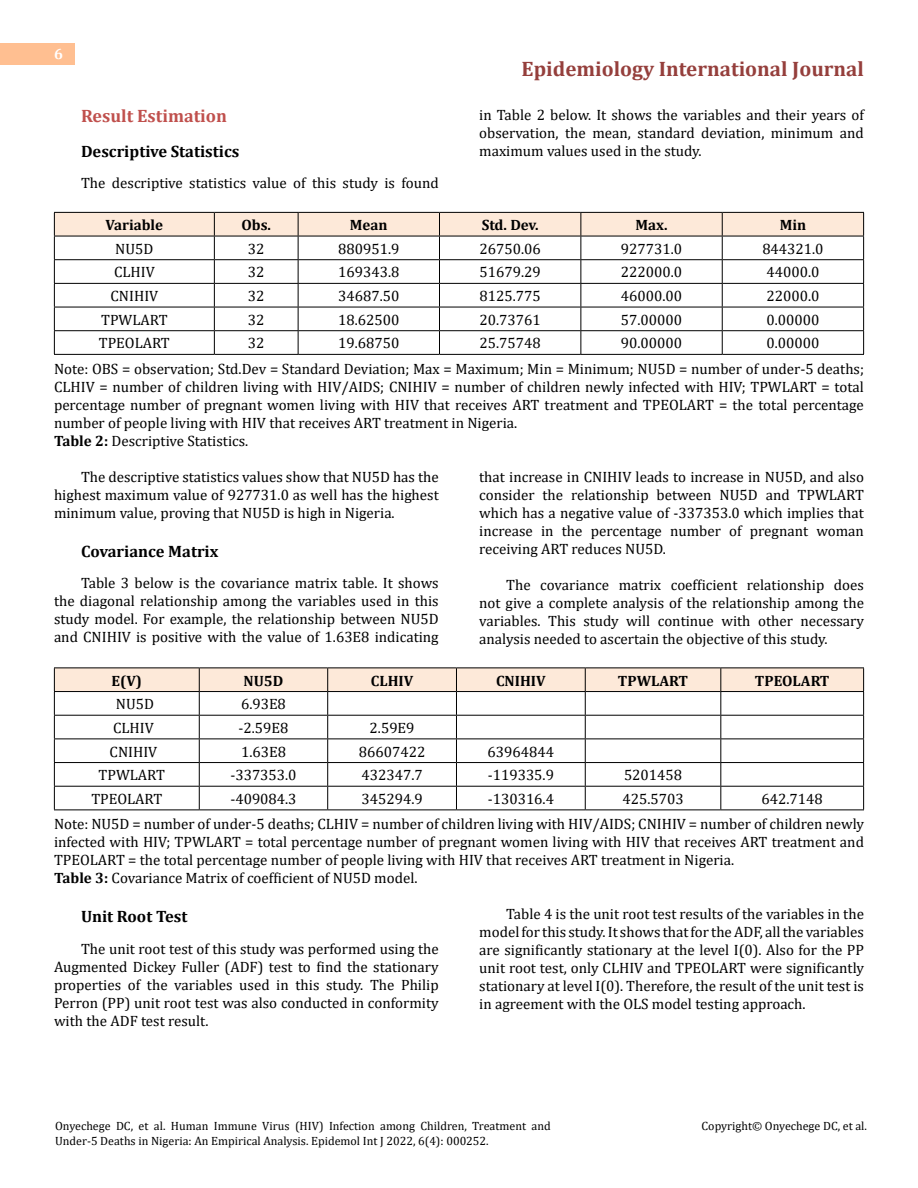
<style>
.page{position:relative;width:918px;height:1188px;background:#fff}
.page>*{position:absolute;margin:0;border:0;box-sizing:border-box;transform-origin:0 0}
.t1{font:700 21px "Cambria";color:#953f3c}
.t2{font:700 18px "Cambria";color:#c0504d}
.t3{font:700 16.5px "Cambria";color:#000}
.t4{font:15px/18px "Cambria";color:#000;text-align:justify}
.t5{font:700 15px "Cambria";color:#000}
.t6{font:700 15px "Cambria";color:#fff}
.t7{font:12px/15px "Cambria";color:#000}
.s1{font-weight:700}
</style>
<div class="page">
<div style="left:0;top:43px;width:75px;height:21px;background:#ffbf91"></div>
<hr style="left:54px;top:354px;width:160px;height:1px;background:#000">
<hr style="left:214px;top:354px;width:84px;height:1px;background:#000">
<hr style="left:298px;top:354px;width:141px;height:1px;background:#000">
<hr style="left:439px;top:354px;width:142px;height:1px;background:#000">
<hr style="left:581px;top:354px;width:141px;height:1px;background:#000">
<hr style="left:722px;top:354px;width:142px;height:1px;background:#000">
<svg style="left:54px;top:212px;width:810px;height:142px"></svg>
<hr style="left:54px;top:810px;width:145px;height:1px;background:#000">
<hr style="left:199px;top:810px;width:129px;height:1px;background:#000">
<hr style="left:328px;top:810px;width:128px;height:1px;background:#000">
<hr style="left:456px;top:810px;width:129px;height:1px;background:#000">
<hr style="left:585px;top:810px;width:136px;height:1px;background:#000">
<hr style="left:721px;top:810px;width:143px;height:1px;background:#000">
<svg style="left:54px;top:668px;width:810px;height:142px"></svg>
<p class="t6" style="left:54px;top:44px;width:10px">6</p>
<p class="t2" style="left:81px;top:103px;width:148px">Result Estimation</p>
<p class="t3" style="left:81px;top:139px;width:160px">Descriptive Statistics</p>
<p class="t4" style="left:81px;top:174px;width:359px">The descriptive statistics value of this study is found</p>
<h1 class="t1" style="left:522px;top:54px;width:344px">Epidemiology International Journal</h1>
<p class="t4" style="left:479px;top:105px;width:386px">in Table 2 below. It shows the variables and their years of observation, the mean, standard deviation, minimum and maximum values used in the study.</p>
<p class="t5" style="left:106px;top:214px;width:59px">Variable</p>
<p class="t5" style="left:241px;top:214px;width:31px">Obs.</p>
<p class="t5" style="left:350px;top:214px;width:39px">Mean</p>
<p class="t5" style="left:482px;top:214px;width:59px">Std. Dev.</p>
<p class="t5" style="left:636px;top:214px;width:34px">Max.</p>
<p class="t5" style="left:780px;top:214px;width:28px">Min</p>
<p class="t4" style="left:115px;top:240px;width:40px">NU5D</p>
<p class="t4" style="left:248px;top:240px;width:18px">32</p>
<p class="t4" style="left:338px;top:240px;width:63px">880951.9</p>
<p class="t4" style="left:480px;top:240px;width:63px">26750.06</p>
<p class="t4" style="left:621px;top:240px;width:63px">927731.0</p>
<p class="t4" style="left:762px;top:240px;width:63px">844321.0</p>
<p class="t4" style="left:114px;top:263px;width:42px">CLHIV</p>
<p class="t4" style="left:248px;top:263px;width:18px">32</p>
<p class="t4" style="left:338px;top:263px;width:63px">169343.8</p>
<p class="t4" style="left:480px;top:263px;width:63px">51679.29</p>
<p class="t4" style="left:621px;top:263px;width:63px">222000.0</p>
<p class="t4" style="left:766px;top:263px;width:54px">44000.0</p>
<p class="t4" style="left:111px;top:287px;width:49px">CNIHIV</p>
<p class="t4" style="left:248px;top:287px;width:18px">32</p>
<p class="t4" style="left:338px;top:287px;width:63px">34687.50</p>
<p class="t4" style="left:480px;top:287px;width:63px">8125.775</p>
<p class="t4" style="left:621px;top:287px;width:63px">46000.00</p>
<p class="t4" style="left:766px;top:287px;width:54px">22000.0</p>
<p class="t4" style="left:101px;top:311px;width:68px">TPWLART</p>
<p class="t4" style="left:248px;top:311px;width:18px">32</p>
<p class="t4" style="left:338px;top:311px;width:63px">18.62500</p>
<p class="t4" style="left:480px;top:311px;width:63px">20.73761</p>
<p class="t4" style="left:621px;top:311px;width:63px">57.00000</p>
<p class="t4" style="left:766px;top:311px;width:54px">0.00000</p>
<p class="t4" style="left:99px;top:334px;width:72px">TPEOLART</p>
<p class="t4" style="left:248px;top:334px;width:18px">32</p>
<p class="t4" style="left:338px;top:334px;width:63px">19.68750</p>
<p class="t4" style="left:480px;top:334px;width:63px">25.75748</p>
<p class="t4" style="left:621px;top:334px;width:63px">90.00000</p>
<p class="t4" style="left:54px;top:331px;width:812px;line-height:25.2px;text-indent:712px">0.00000<br>Note: OBS = observation; Std.Dev = Standard Deviation; Max = Maximum; Min = Minimum; NU5D = number of under-5 deaths;</p>
<p class="t4" style="left:54px;top:377px;width:811px;text-align:left">CLHIV = number of children living with HIV/AIDS; CNIHIV = number of children newly infected with HIV; TPWLART = total percentage number of pregnant women living with HIV that receives ART treatment and TPEOLART = the total percentage number of people living with HIV that receives ART treatment in Nigeria.<br><span class="s1">Table 2:</span> Descriptive Statistics.</p>
<p class="t4" style="left:54px;top:467px;width:386px;text-indent:27px">The descriptive statistics values show that NU5D has the highest maximum value of 927731.0 as well has the highest minimum value, proving that NU5D is high in Nigeria.</p>
<p class="t3" style="left:81px;top:539px;width:139px">Covariance Matrix</p>
<p class="t4" style="left:54px;top:574px;width:386px;text-indent:27px">Table 3 below is the covariance matrix table. It shows the diagonal relationship among the variables used in this study model. For example, the relationship between NU5D and CNIHIV is positive with the value of 1.63E8 indicating</p>
<p class="t4" style="left:479px;top:467px;width:386px">that increase in CNIHIV leads to increase in NU5D, and also consider the relationship between NU5D and TPWLART which has a negative value of -337353.0 which implies that increase in the percentage number of pregnant woman receiving ART reduces NU5D.</p>
<p class="t4" style="left:479px;top:575px;width:386px;text-indent:27px">The covariance matrix coefficient relationship does not give a complete analysis of the relationship among the variables. This study will continue with other necessary analysis needed to ascertain the objective of this study.</p>
<p class="t5" style="left:112px;top:670px;width:32px">E(V)</p>
<p class="t5" style="left:244px;top:670px;width:41px">NU5D</p>
<p class="t5" style="left:371px;top:670px;width:44px">CLHIV</p>
<p class="t5" style="left:496px;top:670px;width:51px">CNIHIV</p>
<p class="t5" style="left:618px;top:670px;width:72px">TPWLART</p>
<p class="t5" style="left:755px;top:670px;width:76px">TPEOLART</p>
<p class="t4" style="left:116px;top:695px;width:40px">NU5D</p>
<p class="t4" style="left:241px;top:695px;width:46px">6.93E8</p>
<p class="t4" style="left:113px;top:719px;width:42px">CLHIV</p>
<p class="t4" style="left:239px;top:719px;width:51px">-2.59E8</p>
<p class="t4" style="left:370px;top:719px;width:46px">2.59E9</p>
<p class="t4" style="left:110px;top:742px;width:49px">CNIHIV</p>
<p class="t4" style="left:241px;top:742px;width:46px">1.63E8</p>
<p class="t4" style="left:359px;top:742px;width:68px">86607422</p>
<p class="t4" style="left:488px;top:742px;width:68px">63964844</p>
<p class="t4" style="left:99px;top:766px;width:68px">TPWLART</p>
<p class="t4" style="left:230px;top:766px;width:68px">-337353.0</p>
<p class="t4" style="left:362px;top:766px;width:63px">432347.7</p>
<p class="t4" style="left:488px;top:766px;width:68px">-119335.9</p>
<p class="t4" style="left:624px;top:766px;width:60px">5201458</p>
<p class="t4" style="left:91px;top:790px;width:72px">TPEOLART</p>
<p class="t4" style="left:230px;top:790px;width:68px">-409084.3</p>
<p class="t4" style="left:362px;top:790px;width:63px">345294.9</p>
<p class="t4" style="left:488px;top:790px;width:68px">-130316.4</p>
<p class="t4" style="left:622px;top:790px;width:63px">425.5703</p>
<p class="t4" style="left:54px;top:786px;width:812px;line-height:25.2px;text-indent:708px">642.7148<br>Note: NU5D = number of under-5 deaths; CLHIV = number of children living with HIV/AIDS; CNIHIV = number of children newly</p>
<p class="t4" style="left:54px;top:833px;width:811px;text-align:left">infected with HIV; TPWLART = total percentage number of pregnant women living with HIV that receives ART treatment and<br>TPEOLART = the total percentage number of people living with HIV that receives ART treatment in Nigeria.<br><span class="s1">Table 3:</span> Covariance Matrix of coefficient of NU5D model.</p>
<p class="t3" style="left:81px;top:905px;width:108px">Unit Root Test</p>
<p class="t4" style="left:54px;top:939px;width:386px;text-indent:27px">The unit root test of this study was performed using the Augmented Dickey Fuller (ADF) test to find the stationary properties of the variables used in this study. The Philip Perron (PP) unit root test was also conducted in conformity with the ADF test result.</p>
<p class="t4" style="left:479px;top:905px;width:386px;text-indent:27px">Table 4 is the unit root test results of the variables in the model for this study. It shows that for the ADF, all the variables are significantly stationary at the level I(0). Also for the PP unit root test, only CLHIV and TPEOLART were significantly stationary at level I(0). Therefore, the result of the unit test is in agreement with the OLS model testing approach.</p>
<p class="t7" style="left:55px;top:1118px;width:497px">Onyechege DC, et al. Human Immune Virus (HIV) Infection among Children, Treatment and<br>Under-5 Deaths in Nigeria: An Empirical Analysis. Epidemol Int J 2022, 6(4): 000252.</p>
<p class="t7" style="left:702px;top:1118px;width:167px">Copyright© Onyechege DC, et al.</p>
</div>
